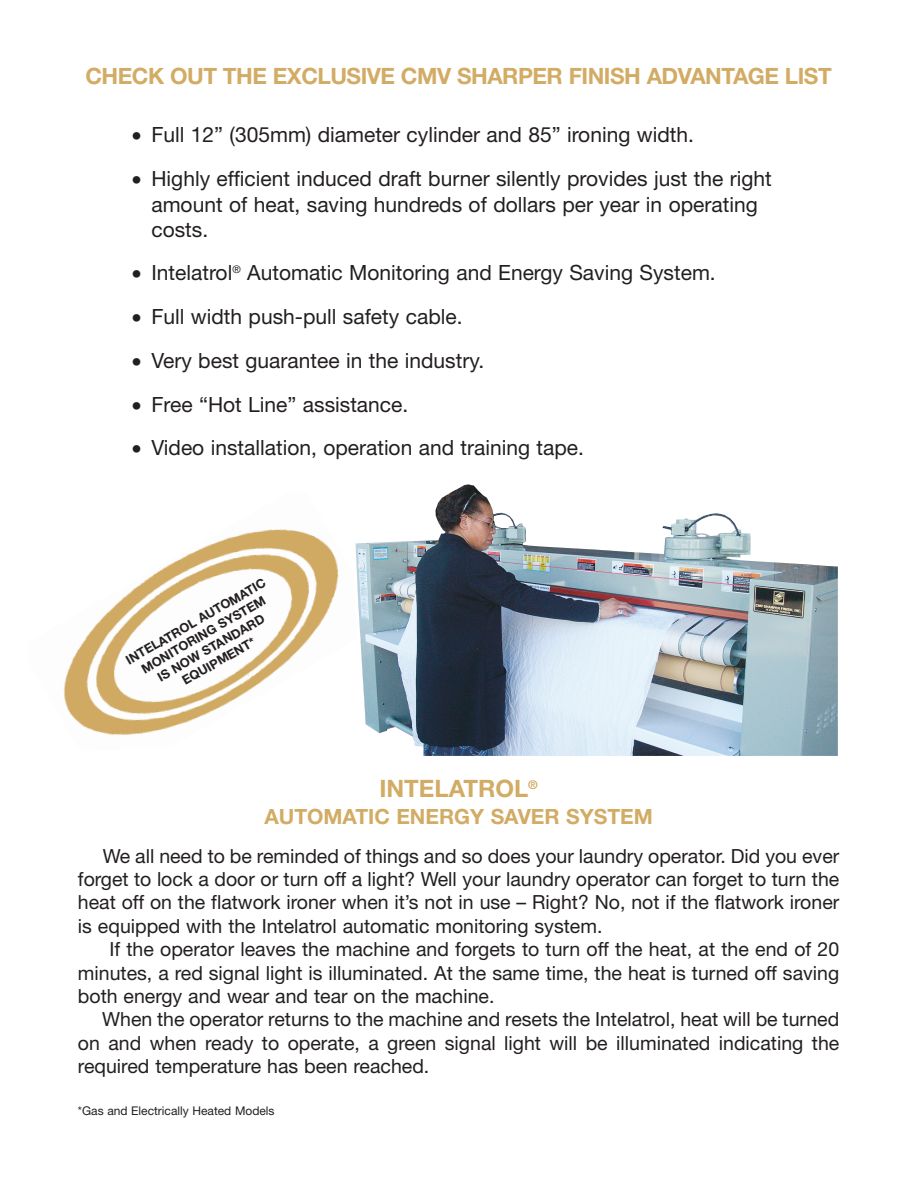
<style>
.page{position:relative;width:918px;height:1188px;background:#fff}
.page>*{position:absolute;margin:0;border:0;box-sizing:border-box;transform-origin:0 0}
.t1{font:700 24px "Helvetica Neue";color:#d2ac65}
.t2{font:700 22.5px "Helvetica Neue";letter-spacing:-.02em;color:#d2ac65}
.t3{font:21px/25.5px "Helvetica Neue";color:#231f20}
.t4{font:700 21px "Helvetica Neue";color:#d2ac65}
.t5{font:19.5px/23.4px "Helvetica Neue";color:#231f20;text-align:justify}
.t6{font:700 12.75px/15.3px "Helvetica Neue";color:#231f20;text-align:center}
.t7{font:12px "Helvetica Neue";color:#231f20}
</style>
<div class="page">
<img style="left:63px;top:529px;width:293px;height:206px">
<img style="left:356px;top:484px;width:482px;height:272px">
<p class="t2" style="left:85px;top:67px;width:748px">CHECK OUT THE EXCLUSIVE CMV SHARPER FINISH ADVANTAGE LIST</p>
<p class="t3" style="left:132px;top:124px;width:564px">• Full 12” (305mm) diameter cylinder and 85” ironing width.</p>
<p class="t3" style="left:151px;top:168px;width:622px;text-indent:-19px">• Highly efficient induced draft burner silently provides just the right amount of heat, saving hundreds of dollars per year in operating costs.</p>
<p class="t3" style="left:132px;top:262px;width:585px">• Intelatrol<sup>®</sup> Automatic Monitoring and Energy Saving System.</p>
<p class="t3" style="left:132px;top:306px;width:332px">• Full width push-pull safety cable.</p>
<p class="t3" style="left:132px;top:350px;width:354px">• Very best guarantee in the industry.</p>
<p class="t3" style="left:132px;top:393px;width:278px">• Free “Hot Line” assistance.</p>
<p class="t3" style="left:132px;top:437px;width:454px">• Video installation, operation and training tape.</p>
<p class="t6" style="left:124px;top:655px;width:161px;rotate:-30deg">INTELATROL AUTOMATIC<br>MONITORING SYSTEM<br>IS NOW STANDARD<br>EQUIPMENT*</p>
<p class="t1" style="left:379px;top:780px;width:160px">INTELATROL<sup>®</sup></p>
<p class="t4" style="left:264px;top:809px;width:390px">AUTOMATIC ENERGY SAVER SYSTEM</p>
<p class="t5" style="left:78px;top:846px;width:763px;text-indent:25px">We all need to be reminded of things and so does your laundry operator. Did you ever forget to lock a door or turn off a light? Well your laundry operator can forget to turn the heat off on the flatwork ironer when it’s not in use – Right? No, not if the flatwork ironer is equipped with the Intelatrol automatic monitoring system.</p>
<p class="t5" style="left:78px;top:939px;width:763px;text-indent:31px">If the operator leaves the machine and forgets to turn off the heat, at the end of 20 minutes, a red signal light is illuminated. At the same time, the heat is turned off saving both energy and wear and tear on the machine.</p>
<p class="t5" style="left:78px;top:1010px;width:763px;text-indent:24px">When the operator returns to the machine and resets the Intelatrol, heat will be turned on and when ready to operate, a green signal light will be illuminated indicating the required temperature has been reached.</p>
<p class="t7" style="left:78px;top:1106px;width:198px">*Gas and Electrically Heated Models</p>
</div>
